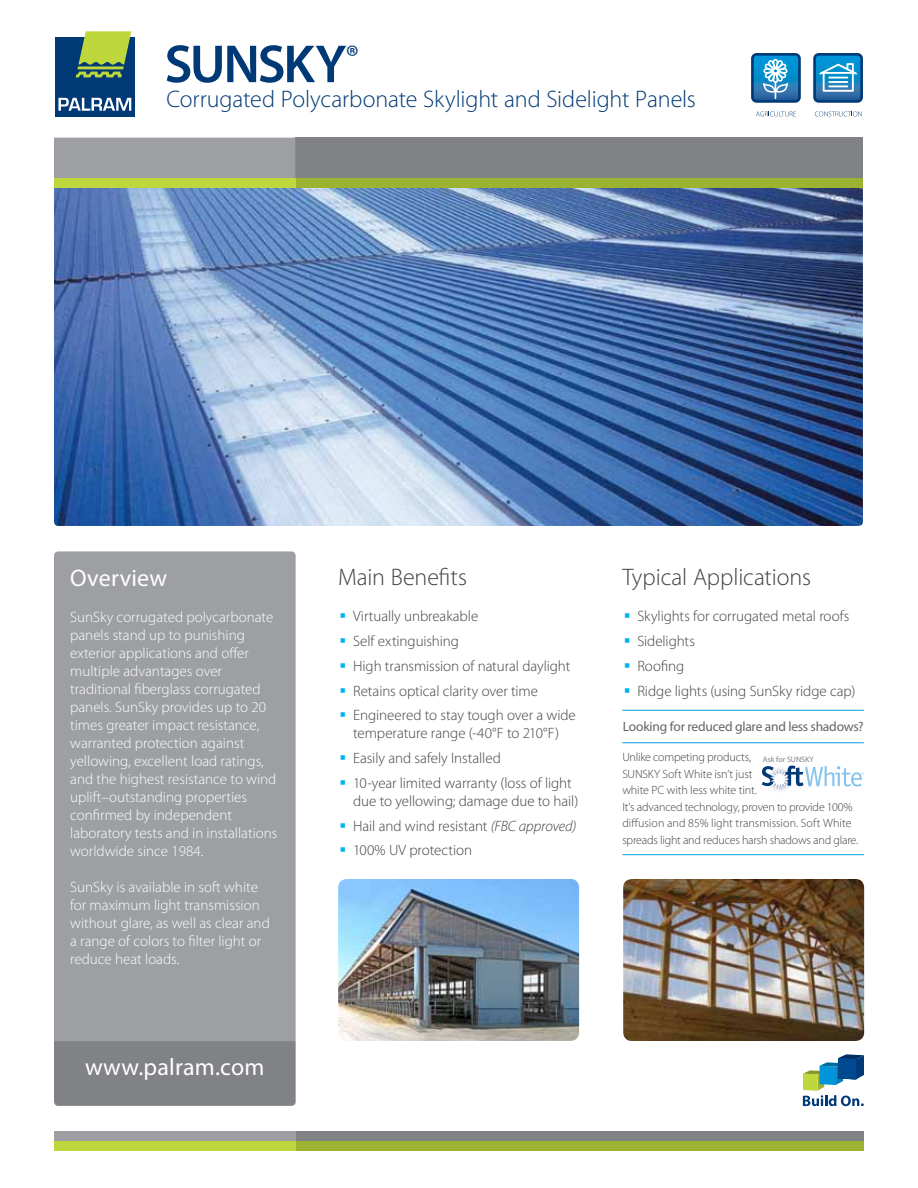
<style>
.page{position:relative;width:918px;height:1188px;background:#fff}
.page>*{position:absolute;margin:0;border:0;box-sizing:border-box;transform-origin:0 0}
.t1{font:600 54px "Myriad Pro";letter-spacing:-.045em;color:#003976}
.t2{font:300 24px "Myriad Pro";letter-spacing:-.005em;color:#003976}
.t3{font:300 24px "Myriad Pro";letter-spacing:-.005em;color:#414042}
.t4{font:24px "Myriad Pro";letter-spacing:.01em;color:#fff}
.t5{font:300 15px/18px "Myriad Pro";color:#fff}
.t6{font:300 15px/18px "Myriad Pro";letter-spacing:-.005em;color:#414042;text-align:center}
.t7{font:13.5px "Myriad Pro";letter-spacing:-.015em;color:#636466}
.t8{font:300 12px/16.5px "Myriad Pro";letter-spacing:-.01em;color:#414042}
.s1{color:#00b3f0}
.s2{font-style:italic}
.s3{font-family:"Myriad";font-weight:400;font-size:7.95px;color:#808285}
</style>
<div class="page">
<img style="left:623px;top:879px;width:241px;height:162px">
<img style="left:338px;top:879px;width:241px;height:162px">
<div style="left:55px;top:37px;width:80px;height:80px;background:#003976"></div>
<svg style="left:58px;top:98px;width:73px;height:13px"></svg>
<svg style="left:76px;top:31px;width:55px;height:46px"></svg>
<img style="left:54px;top:188px;width:809px;height:338px">
<div style="left:295px;top:138px;width:568px;height:50px;background:#808285"></div>
<div style="left:295px;top:178px;width:568px;height:10px;background:#9cb332"></div>
<div style="left:54px;top:138px;width:241px;height:50px;background:#9d9fa2"></div>
<div style="left:54px;top:178px;width:241px;height:10px;background:#bed73d"></div>
<div style="left:296px;top:1141px;width:568px;height:9px;background:#9cb332"></div>
<div style="left:296px;top:1131px;width:568px;height:10px;background:#808285"></div>
<div style="left:54px;top:1141px;width:242px;height:9px;background:#bed73d"></div>
<div style="left:54px;top:1131px;width:242px;height:10px;background:#9d9fa2"></div>
<div style="left:54px;top:551px;width:242px;height:490px;background:#9d9fa2"></div>
<div style="left:54px;top:1041px;width:242px;height:65px;background:#808285"></div>
<svg style="left:803px;top:1054px;width:61px;height:52px"></svg>
<img style="left:774px;top:765px;width:21px;height:26px">
<svg style="left:762px;top:766px;width:102px;height:23px"></svg>
<hr style="left:622px;top:710px;width:242px;height:1px;background:#009cdc">
<hr style="left:623px;top:854px;width:241px;height:1px;background:#009cdc">
<hr style="left:622px;top:743px;width:242px;height:1px;background:#009cdc">
<div style="left:813px;top:53px;width:50px;height:50px;border:3px solid #003976;border-radius:4px"></div>
<svg style="left:815px;top:54px;width:47px;height:47px;background:#2b88bf"></svg>
<hr style="left:828px;top:77px;width:20px;height:2px;background:#fff">
<hr style="left:828px;top:81px;width:20px;height:2px;background:#fff">
<hr style="left:828px;top:85px;width:20px;height:2px;background:#fff">
<hr style="left:822px;top:72px;width:32px;height:2px;background:#fff">
<svg style="left:815px;top:111px;width:47px;height:5px"></svg>
<div style="left:751px;top:53px;width:50px;height:50px;border:3px solid #003976;border-radius:4px"></div>
<svg style="left:752px;top:54px;width:47px;height:47px;background:#3d91c4"></svg>
<svg style="left:756px;top:111px;width:40px;height:5px"></svg>
<h1 class="t1" style="left:164px;top:30px;width:196px">SUNSKY<sup>®</sup></h1>
<h2 class="t2" style="left:167px;top:84px;width:531px">Corrugated Polycarbonate Skylight and Sidelight Panels</h2>
<h2 class="t4" style="left:70px;top:563px;width:99px">Overview</h2>
<p class="t5" style="left:70px;top:607px;width:209px">SunSky corrugated polycarbonate panels stand up to punishing exterior applications and offer multiple advantages over traditional fiberglass corrugated panels. SunSky provides up to 20 times greater impact resistance, warranted protection against yellowing, excellent load ratings, and the highest resistance to wind uplift–outstanding properties confirmed by independent laboratory tests and in installations worldwide since 1984.</p>
<p class="t5" style="left:70px;top:877px;width:201px">SunSky is available in soft white for maximum light transmission without glare, as well as clear and a range of colors to filter light or reduce heat loads.</p>
<h2 class="t4" style="left:85px;top:1052px;width:181px">www.palram.com</h2>
<h2 class="t3" style="left:338px;top:563px;width:130px">Main Benefits</h2>
<p class="t6" style="left:340px;top:607px;width:140px"><span class="s1">▪</span> Virtually unbreakable</p>
<p class="t6" style="left:340px;top:632px;width:121px"><span class="s1">▪</span> Self extinguishing</p>
<p class="t6" style="left:340px;top:657px;width:232px"><span class="s1">▪</span> High transmission of natural daylight</p>
<p class="t6" style="left:340px;top:681px;width:200px"><span class="s1">▪</span> Retains optical clarity over time</p>
<p class="t6" style="left:340px;top:706px;width:238px"><span class="s1">▪</span> Engineered to stay tough over a wide temperature range (-40°F to 210°F)</p>
<p class="t6" style="left:340px;top:749px;width:163px"><span class="s1">▪</span> Easily and safely Installed</p>
<p class="t6" style="left:353px;top:774px;width:227px;text-align:left;text-indent:-14px"><span class="s1">▪</span> 10-year limited warranty (loss of light due to yellowing; damage due to hail)</p>
<p class="t6" style="left:340px;top:816px;width:238px"><span class="s1">▪</span> Hail and wind resistant <span class="s2">(FBC approved)</span></p>
<p class="t6" style="left:340px;top:841px;width:134px"><span class="s1">▪</span> 100% UV protection</p>
<h2 class="t3" style="left:622px;top:563px;width:190px">Typical Applications</h2>
<p class="t6" style="left:624px;top:607px;width:227px"><span class="s1">▪</span> Skylights for corrugated metal roofs</p>
<p class="t6" style="left:624px;top:632px;width:73px"><span class="s1">▪</span> Sidelights</p>
<p class="t6" style="left:624px;top:657px;width:62px"><span class="s1">▪</span> Roofing</p>
<p class="t6" style="left:624px;top:681px;width:233px"><span class="s1">▪</span> Ridge lights (using SunSky ridge cap)</p>
<p class="t7" style="left:623px;top:718px;width:242px">Looking for reduced glare and less shadows?</p>
<p class="t8" style="left:622px;top:749px;width:237px">Unlike competing products, <span class="s3">Ask for SUNSKY<br></span>SUNSKY Soft White isn’t just<br>white PC with less white tint.<br>It’s advanced technology, proven to provide 100% diffusion and 85% light transmission. Soft White spreads light and reduces harsh shadows and glare.</p>
</div>
